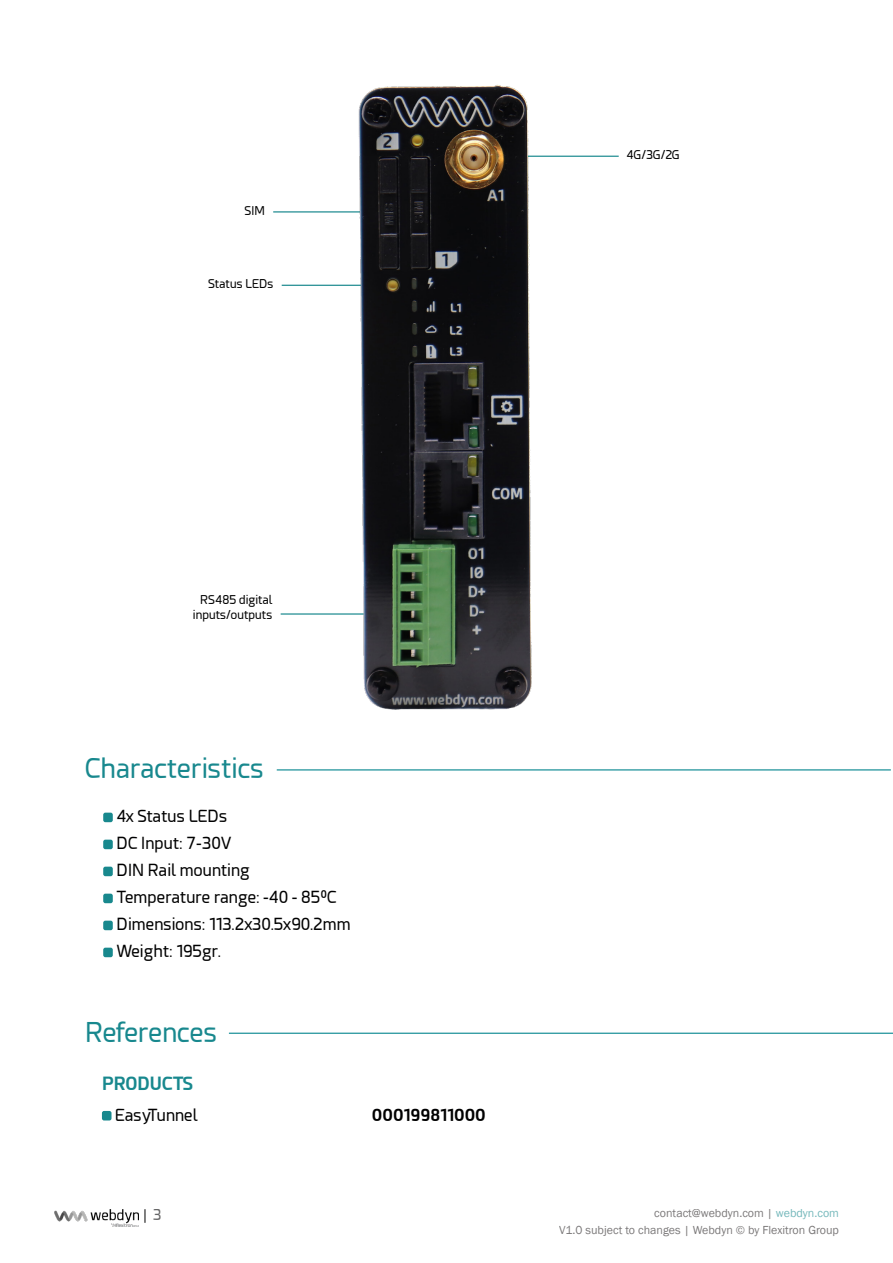
<style>
.page{position:relative;width:893px;height:1263px;background:#fff}
.page>*{position:absolute;margin:0;border:0;box-sizing:border-box;transform-origin:0 0}
.t1{font:27px "Esphimere";color:#18888e}
.t2{font:700 18px "Esphimere";color:#18888e}
.t3{font:16.5px "Esphimere";color:#000001}
.t4{font:700 16.5px "Esphimere";color:#000001}
.t5{font:15px "Esphimere";color:#000002}
.t6{font:12px/16.5px "Franklin Gothic";color:#231f20;text-align:right}
.Tabla_título{font:12px/14.4px "Esphimere";color:#000001;text-align:right}
.s1{color:#18888d}
</style>
<div class="page">
<svg style="left:145px;top:1209px;width:1px;height:14px"></svg>
<img style="left:54px;top:1209px;width:85px;height:17px">
<hr style="left:277px;top:769px;width:614px;height:1px;background:#06868f">
<div style="left:103px;top:813px;width:10px;height:9px;background:#18888d;border-radius:2px"></div>
<div style="left:103px;top:840px;width:10px;height:9px;background:#18888d;border-radius:2px"></div>
<div style="left:103px;top:867px;width:10px;height:9px;background:#18888d;border-radius:2px"></div>
<div style="left:103px;top:894px;width:10px;height:9px;background:#18888d;border-radius:2px"></div>
<div style="left:103px;top:921px;width:10px;height:9px;background:#18888d;border-radius:2px"></div>
<div style="left:103px;top:948px;width:10px;height:9px;background:#18888d;border-radius:2px"></div>
<hr style="left:229px;top:1033px;width:664px;height:1px;background:#06868f">
<div style="left:102px;top:1111px;width:10px;height:9px;background:#18888d;border-radius:2px"></div>
<hr style="left:512px;top:156px;width:107px;height:1px;background:#18888d">
<hr style="left:282px;top:285px;width:93px;height:1px;background:#18888d">
<hr style="left:273px;top:211px;width:126px;height:1px;background:#18888d">
<hr style="left:281px;top:613px;width:117px;height:2px;background:#18888d">
<img style="left:338px;top:85px;width:211px;height:625px">
<p class="Tabla_título" style="left:244px;top:204px;width:22px">SIM</p>
<p class="Tabla_título" style="left:208px;top:277px;width:67px">Status LEDs</p>
<p class="Tabla_título" style="left:626px;top:148px;width:55px">4G/3G/2G</p>
<p class="Tabla_título" style="left:193px;top:593px;width:81px">RS485 digital inputs/outputs</p>
<p class="t1" style="left:85px;top:753px;width:180px">Characteristics</p>
<p class="t3" style="left:117px;top:807px;width:112px">4x Status LEDs</p>
<p class="t3" style="left:117px;top:834px;width:116px">DC Input: 7-30V</p>
<p class="t3" style="left:117px;top:861px;width:135px">DIN Rail mounting</p>
<p class="t3" style="left:117px;top:888px;width:222px">Temperature range: -40 - 85ºC</p>
<p class="t3" style="left:117px;top:915px;width:236px">Dimensions: 113.2x30.5x90.2mm</p>
<p class="t3" style="left:117px;top:942px;width:106px">Weight: 195gr.</p>
<p class="t1" style="left:85px;top:1017px;width:134px">References</p>
<p class="t2" style="left:102px;top:1072px;width:93px">PRODUCTS</p>
<p class="t3" style="left:115px;top:1105px;width:84px">EasyTunnel</p>
<p class="t4" style="left:372px;top:1104px;width:115px">000199811000</p>
<p class="t5" style="left:152px;top:1206px;width:10px">3</p>
<p class="t6" style="left:559px;top:1205px;width:281px">contact@webdyn.com | <span class="s1">webdyn.com<br></span>V1.0 subject to changes | Webdyn © by Flexitron Group</p>
</div>
